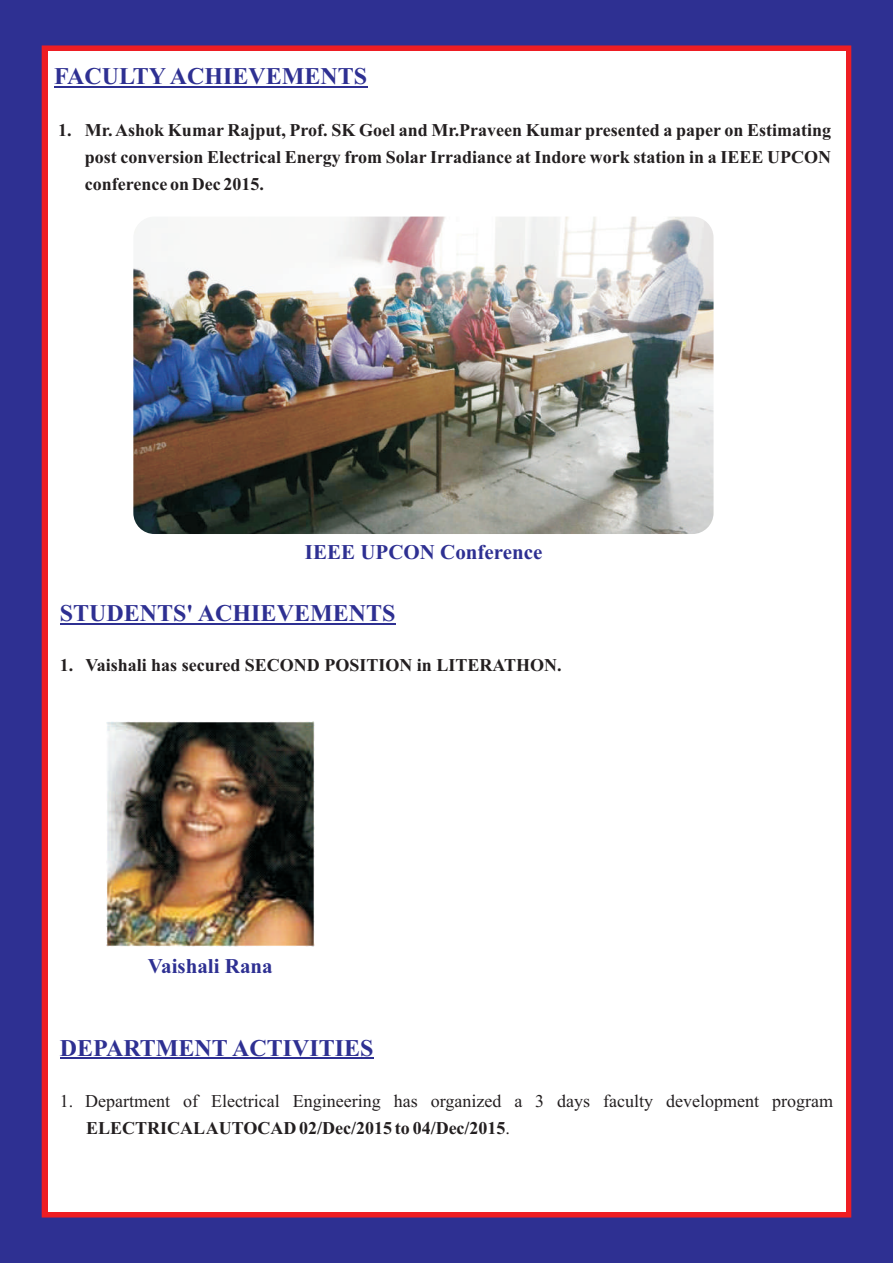
<style>
.page{position:relative;width:893px;height:1263px;background:#2e3092}
.page>*{position:absolute;margin:0;border:0;box-sizing:border-box;transform-origin:0 0}
.t1{font:700 24px "Times New Roman";color:#2e3092}
.t2{font:700 21px "Times New Roman";color:#2e3092}
.t3{font:700 18px/27px "Times New Roman";color:#231f20;text-align:justify}
.t4{font:18px/27px "Times New Roman";color:#231f20}
.s1{font-weight:700}
</style>
<div class="page">
<div style="left:42px;top:45px;width:809px;height:1172px;border:12px solid #ee1d23"></div>
<div style="left:48px;top:51px;width:797px;height:1160px;background:#fff"></div>
<hr style="left:54px;top:87px;width:313px;height:1px;background:#2e3092">
<img style="left:133px;top:217px;width:580px;height:317px;border-radius:21px">
<hr style="left:60px;top:623px;width:335px;height:1px;background:#2e3092">
<img style="left:107px;top:722px;width:208px;height:225px">
<hr style="left:60px;top:1058px;width:314px;height:1px;background:#2e3092">
<h1 class="t1" style="left:54px;top:68px;width:315px">FACULTY ACHIEVEMENTS</h1>
<p class="t3" style="left:85px;top:118px;width:748px;text-indent:-27px">1. Mr. Ashok Kumar Rajput, Prof. SK Goel and Mr.Praveen Kumar presented a paper on Estimating post conversion Electrical Energy from Solar Irradiance at Indore work station in a IEEE UPCON conference on Dec 2015.</p>
<p class="t2" style="left:305px;top:545px;width:239px">IEEE UPCON Conference</p>
<h1 class="t1" style="left:60px;top:605px;width:337px">STUDENTS' ACHIEVEMENTS</h1>
<p class="t3" style="left:60px;top:654px;width:503px">1. Vaishali has secured SECOND POSITION in LITERATHON.</p>
<p class="t2" style="left:148px;top:959px;width:126px">Vaishali Rana</p>
<h1 class="t1" style="left:60px;top:1039px;width:315px">DEPARTMENT ACTIVITIES</h1>
<p class="t4" style="left:86px;top:1089px;width:748px;text-indent:-26px">1. Department of Electrical Engineering has organized a 3 days faculty development program<br><span class="s1">ELECTRICALAUTOCAD 02/Dec/2015 to 04/Dec/2015</span>.</p>
</div>
